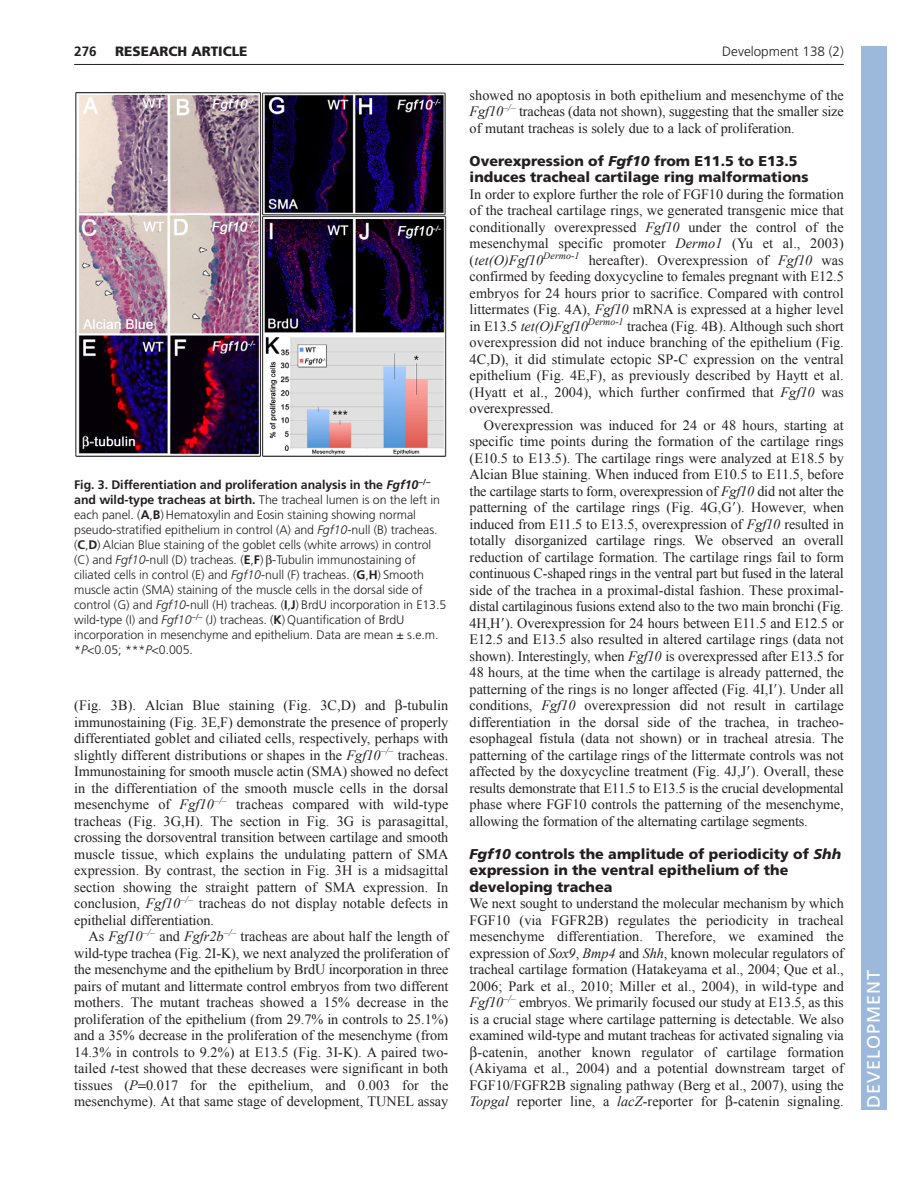
<style>
.page{position:relative;width:918px;height:1188px;background:#fff}
.page>*{position:absolute;margin:0;border:0;box-sizing:border-box;transform-origin:0 0}
.t1{font:18px "Frutiger LT Std";letter-spacing:.055em;color:#fff}
.t2{font:14.25px/16.5px "Times New Roman";letter-spacing:-.005em;color:#231f20;text-align:justify}
.t3{font:900 14.25px/16.5px "Frutiger LT Std";color:#231f20}
.t4{font:300 13.5px "Frutiger LT Std";color:#231f20}
.t5{font:900 13.5px "Frutiger LT Std";color:#231f20}
.t6{font:700 13.5px "Frutiger LT Std";color:#231f20}
.t7{font:300 12.3px/15px "Frutiger LT Std";letter-spacing:-.005em;color:#231f20}
.s1{font-weight:700}
.s2{font-weight:700;font-style:italic}
.s3{font-style:italic}
.s4{font-family:"Mathematical Pi One"}
</style>
<div class="page">
<hr style="left:74px;top:64px;width:770px;height:1px;background:#231f20">
<img style="left:75px;top:92px;width:372px;height:365px">
<div style="left:861px;top:46px;width:25px;height:1064px;background:#9cb9db"></div>
<p class="t6" style="left:74px;top:46px;width:24px">276</p>
<p class="t5" style="left:115px;top:46px;width:134px">RESEARCH ARTICLE</p>
<p class="t4" style="left:722px;top:46px;width:123px">Development 138 (2)</p>
<p class="t7" style="left:74px;top:478px;width:374px"><span class="s1">Fig. 3. Differentiation and proliferation analysis in the</span> <span class="s2">Fgf10</span><sup>–/– </sup><span class="s1">and wild-type tracheas at birth.</span> The tracheal lumen is on the left in each panel. (<span class="s1">A</span>,<span class="s1">B</span>) Hematoxylin and Eosin staining showing normal pseudo-stratified epithelium in control (A) and <span class="s3">Fgf10</span>-null (B) tracheas. (<span class="s1">C</span>,<span class="s1">D</span>) Alcian Blue staining of the goblet cells (white arrows) in control (C) and <span class="s3">Fgf10</span>-null (D) tracheas. (<span class="s1">E</span>,<span class="s1">F</span>) -Tubulin immunostaining of ciliated cells in control (E) and <span class="s3">Fgf10</span>-null (F) tracheas. (<span class="s1">G</span>,<span class="s1">H</span>) Smooth muscle actin (SMA) staining of the muscle cells in the dorsal side of control (G) and <span class="s3">Fgf10</span>-null (H) tracheas. (<span class="s1">I</span>,<span class="s1">J</span>) BrdU incorporation in E13.5 wild-type (I) and <span class="s3">Fgf10</span><sup>–/–</sup> (J) tracheas. (<span class="s1">K</span>) Quantification of BrdU incorporation in mesenchyme and epithelium. Data are mean ± s.e.m. *<span class="s3">P</span>&lt;0.05; ***<span class="s3">P</span>&lt;0.005.</p>
<p class="t2" style="left:74px;top:697px;width:376px">(Fig. 3B). Alcian Blue staining (Fig. 3C,D) and -tubulin immunostaining (Fig. 3E,F) demonstrate the presence of properly differentiated goblet and ciliated cells, respectively, perhaps with slightly different distributions or shapes in the <span class="s3">Fgf10</span><sup>–/–</sup> tracheas.<br>Immunostaining for smooth muscle actin (SMA) showed no defect in the differentiation of the smooth muscle cells in the dorsal mesenchyme of <span class="s3">Fgf10</span><sup>–/–</sup> tracheas compared with wild-type tracheas (Fig. 3G,H). The section in Fig. 3G is parasagittal, crossing the dorsoventral transition between cartilage and smooth muscle tissue, which explains the undulating pattern of SMA expression. By contrast, the section in Fig. 3H is a midsagittal section showing the straight pattern of SMA expression. In conclusion, <span class="s3">Fgf10</span><sup>–/–</sup> tracheas do not display notable defects in epithelial differentiation.</p>
<p class="t2" style="left:74px;top:928px;width:376px;text-indent:14px">As <span class="s3">Fgf10</span><sup>–/–</sup> and <span class="s3">Fgfr2b</span><sup>–/–</sup> tracheas are about half the length of wild-type trachea (Fig. 2I-K), we next analyzed the proliferation of the mesenchyme and the epithelium by BrdU incorporation in three pairs of mutant and littermate control embryos from two different mothers. The mutant tracheas showed a 15% decrease in the proliferation of the epithelium (from 29.7% in controls to 25.1%) and a 35% decrease in the proliferation of the mesenchyme (from 14.3% in controls to 9.2%) at E13.5 (Fig. 3I-K). A paired two&shy;tailed <span class="s3">t</span>-test showed that these decreases were significant in both tissues (<span class="s3">P</span> 0.017 for the epithelium, and 0.003 for the mesenchyme). At that same stage of development, TUNEL assay</p>
<p class="t2" style="left:470px;top:87px;width:376px">showed no apoptosis in both epithelium and mesenchyme of the <span class="s3">Fgf10</span><sup>–/–</sup> tracheas (data not shown), suggesting that the smaller size of mutant tracheas is solely due to a lack of proliferation.</p>
<p class="t3" style="left:470px;top:154px;width:340px">Overexpression of <span class="s3">Fgf10</span> from E11.5 to E13.5 induces tracheal cartilage ring malformations</p>
<p class="t2" style="left:470px;top:186px;width:376px">In order to explore further the role of FGF10 during the formation of the tracheal cartilage rings, we generated transgenic mice that conditionally overexpressed <span class="s3">Fgf10</span> under the control of the mesenchymal specific promoter <span class="s3">Dermo1</span> (Yu et al., 2003) (<span class="s3">tet(O)Fgf10</span><sup>Dermo-1</sup> hereafter). Overexpression of <span class="s3">Fgf10</span> was confirmed by feeding doxycycline to females pregnant with E12.5 embryos for 24 hours prior to sacrifice. Compared with control littermates (Fig. 4A), <span class="s3">Fgf10</span> mRNA is expressed at a higher level in E13.5 <span class="s3">tet(O)Fgf10</span><sup>Dermo-1</sup> trachea (Fig. 4B). Although such short overexpression did not induce branching of the epithelium (Fig.<br>4C,D), it did stimulate ectopic SP-C expression on the ventral epithelium (Fig. 4E,F), as previously described by Haytt et al. (Hyatt et al., 2004), which further confirmed that <span class="s3">Fgf10</span> was overexpressed.</p>
<p class="t2" style="left:470px;top:417px;width:376px;text-indent:14px">Overexpression was induced for 24 or 48 hours, starting at specific time points during the formation of the cartilage rings (E10.5 to E13.5). The cartilage rings were analyzed at E18.5 by Alcian Blue staining. When induced from E10.5 to E11.5, before the cartilage starts to form, overexpression of <span class="s3">Fgf10</span> did not alter the patterning of the cartilage rings (Fig. 4G,G<span class="s4">-</span>). However, when induced from E11.5 to E13.5, overexpression of <span class="s3">Fgf10</span> resulted in totally disorganized cartilage rings. We observed an overall reduction of cartilage formation. The cartilage rings fail to form continuous C-shaped rings in the ventral part but fused in the lateral side of the trachea in a proximal-distal fashion. These proximal&shy;distal cartilaginous fusions extend also to the two main bronchi (Fig.<br>4H,H<span class="s4">-</span>). Overexpression for 24 hours between E11.5 and E12.5 or E12.5 and E13.5 also resulted in altered cartilage rings (data not shown). Interestingly, when <span class="s3">Fgf10</span> is overexpressed after E13.5 for 48 hours, at the time when the cartilage is already patterned, the patterning of the rings is no longer affected (Fig. 4I,I<span class="s4">-</span>). Under all conditions, <span class="s3">Fgf10</span> overexpression did not result in cartilage differentiation in the dorsal side of the trachea, in tracheo&shy;esophageal fistula (data not shown) or in tracheal atresia. The patterning of the cartilage rings of the littermate controls was not affected by the doxycycline treatment (Fig. 4J,J<span class="s4">-</span>). Overall, these results demonstrate that E11.5 to E13.5 is the crucial developmental phase where FGF10 controls the patterning of the mesenchyme, allowing the formation of the alternating cartilage segments.</p>
<p class="t3" style="left:470px;top:847px;width:373px"><span class="s3">Fgf10</span> controls the amplitude of periodicity of <span class="s3">Shh </span>expression in the ventral epithelium of the developing trachea</p>
<p class="t2" style="left:470px;top:895px;width:376px;text-align:center">We next sought to understand the molecular mechanism by which FGF10 (via FGFR2B) regulates the periodicity in tracheal mesenchyme differentiation. Therefore, we examined the expression of <span class="s3">Sox9</span>, <span class="s3">Bmp4</span> and <span class="s3">Shh</span>, known molecular regulators of tracheal cartilage formation (Hatakeyama et al., 2004; Que et al., 2006; Park et al., 2010; Miller et al., 2004), in wild-type and <span class="s3">Fgf10</span><sup>–/–</sup> embryos. We primarily focused our study at E13.5, as this is a crucial stage where cartilage patterning is detectable. We also examined wild-type and mutant tracheas for activated signaling via -catenin, another known regulator of cartilage formation (Akiyama et al., 2004) and a potential downstream target of FGF10/FGFR2B signaling pathway (Berg et al., 2007), using the <span class="s3">Topgal</span> reporter line, a <span class="s3">lacZ</span>-reporter for -catenin signaling.</p>
<p class="t1" style="left:863px;top:1108px;width:140px;rotate:-90deg">DEVELOPMENT</p>
</div>
